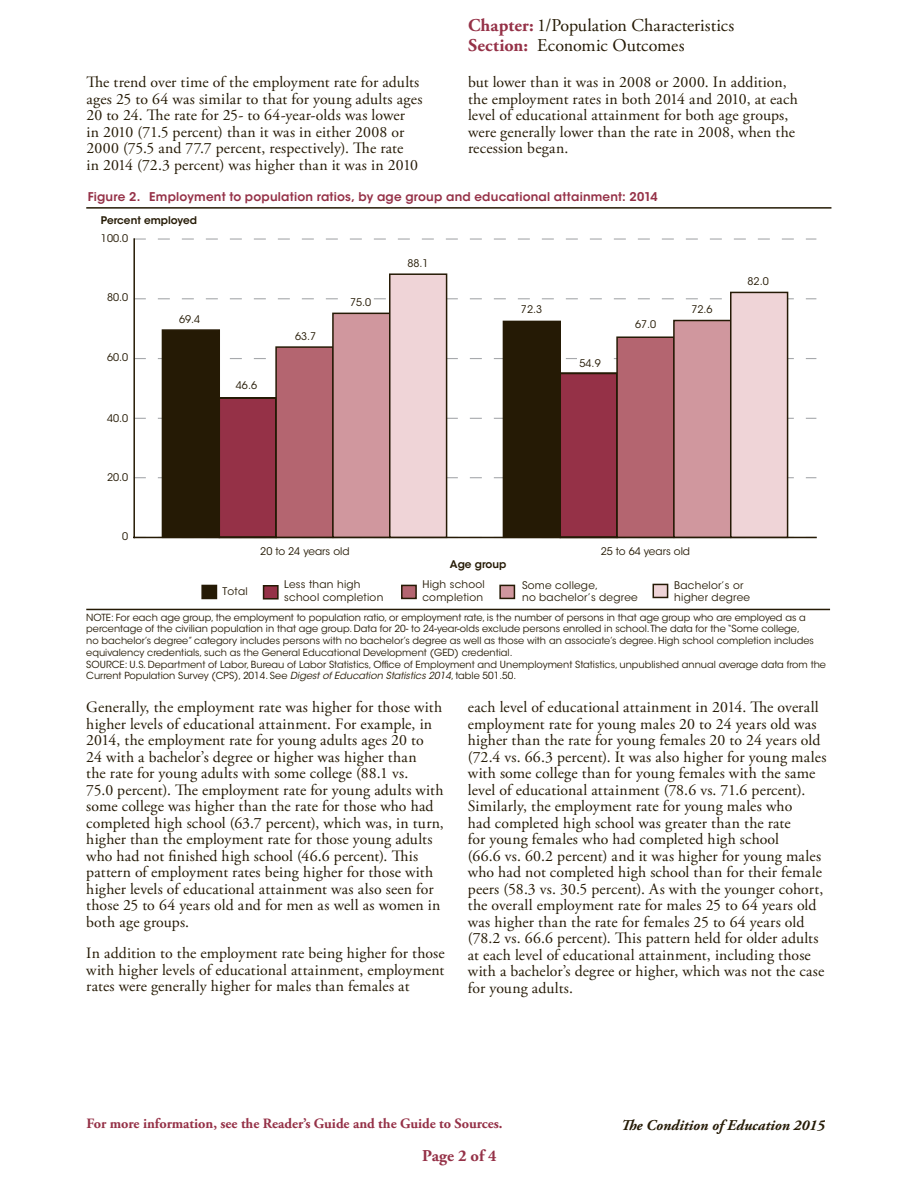
<style>
.page{position:relative;width:918px;height:1188px;background:#fff}
.page>*{position:absolute;margin:0;border:0;box-sizing:border-box;transform-origin:0 0}
.t1{font:18px/20.2px "Adobe Garamond Pro";color:#251a05}
.t2{font:700 16.5px "Adobe Garamond Pro";color:#953147}
.t3{font:15.75px/16.5px "Adobe Garamond Pro";letter-spacing:.01em;color:#251a05}
.t4{font:italic 700 15px "Adobe Garamond Pro";color:#251a05}
.t5{font:700 14.25px "Adobe Garamond Pro";color:#953147}
.t6{font:600 12px "ITC Avant Garde Std";letter-spacing:.015em;color:#953147}
.t7{font:10.5px/12.6px "ITC Avant Garde Std";letter-spacing:.02em;color:#251a05}
.t8{font:10.5px "ITC Avant Garde Std";color:#251a05}
.t9{font:600 10.5px "ITC Avant Garde Std";color:#251a05}
.t10{font:9.75px/11.7px "ITC Avant Garde Std";color:#251a05}
.s1{font-weight:700;color:#953147}
.s2{font-style:italic}
.s3{font-family:"Minion Pro"}
</style>
<div class="page">
<hr style="left:86px;top:207px;width:745px;height:2px;background:#251a05">
<hr style="left:86px;top:609px;width:744px;height:1px;background:#251a05">
<svg style="left:135px;top:238px;width:681px;height:2px"></svg>
<svg style="left:135px;top:298px;width:681px;height:1px"></svg>
<svg style="left:135px;top:358px;width:681px;height:1px"></svg>
<hr style="left:133px;top:537px;width:684px;height:1px;background:#251a05">
<hr style="left:133px;top:238px;width:2px;height:300px;background:#251a05">
<div style="left:201px;top:585px;width:16px;height:14px;background:#251a05"></div>
<div style="left:263px;top:585px;width:16px;height:15px;background:#953147;border:2px solid #251a05"></div>
<div style="left:401px;top:585px;width:16px;height:14px;background:#b46570;border:2px solid #251a05"></div>
<div style="left:499px;top:585px;width:16px;height:14px;background:#d0979e;border:2px solid #251a05"></div>
<div style="left:653px;top:584px;width:15px;height:14px;background:#efd4d7;border:2px solid #251a05"></div>
<div style="left:162px;top:329px;width:58px;height:209px;background:#251a05;border:2px solid #251a05"></div>
<div style="left:275px;top:346px;width:59px;height:192px;background:#b46570;border:2px solid #251a05"></div>
<div style="left:332px;top:313px;width:59px;height:225px;background:#d0979e;border:2px solid #251a05"></div>
<div style="left:389px;top:273px;width:58px;height:265px;background:#efd4d7;border:2px solid #251a05"></div>
<div style="left:503px;top:321px;width:58px;height:217px;background:#251a05"></div>
<svg style="left:134px;top:372px;width:682px;height:167px"></svg>
<div style="left:616px;top:336px;width:59px;height:202px;background:#b46570;border:2px solid #251a05"></div>
<div style="left:673px;top:320px;width:58px;height:218px;background:#d0979e;border:2px solid #251a05"></div>
<div style="left:730px;top:292px;width:58px;height:246px;background:#efd4d7;border:2px solid #251a05"></div>
<div style="left:349px;top:297px;width:23px;height:13px;background:#fff"></div>
<div style="left:577px;top:355px;width:27px;height:15px;background:#fff"></div>
<p class="t1" style="left:468px;top:16px;width:268px"><span class="s1">Chapter:</span> 1/Population Characteristics<br><span class="s1">Section:</span> Economic Outcomes</p>
<p class="t3" style="left:86px;top:74px;width:338px">The trend over time of the employment rate for adults ages 25 to 64 was similar to that for young adults ages 20 to 24. The rate for 25- to 64-year-olds was lower<br>in 2010 (71.5 percent) than it was in either 2008 or 2000 (75.5 and 77.7 percent, respectively). The rate<br>in 2014 (72.3 percent) was higher than it was in 2010</p>
<p class="t3" style="left:468px;top:75px;width:331px">but lower than it was in 2008 or 2000. In addition, the employment rates in both 2014 and 2010, at each level of educational attainment for both age groups, were generally lower than the rate in 2008, when the recession began.</p>
<h2 class="t6" style="left:88px;top:189px;width:572px">Figure 2. Employment to population ratios, by age group and educational attainment: 2014</h2>
<p class="t9" style="left:101px;top:214px;width:98px">Percent employed</p>
<p class="t7" style="left:101px;top:232px;width:29px">100.0</p>
<p class="t7" style="left:107px;top:292px;width:23px">80.0</p>
<p class="t7" style="left:107px;top:351px;width:23px">60.0</p>
<p class="t7" style="left:107px;top:412px;width:23px">40.0</p>
<p class="t7" style="left:107px;top:471px;width:23px">20.0</p>
<p class="t7" style="left:122px;top:530px;width:8px">0</p>
<p class="t7" style="left:179px;top:313px;width:23px">69.4</p>
<p class="t7" style="left:236px;top:379px;width:23px">46.6</p>
<p class="t7" style="left:295px;top:330px;width:23px">63.7</p>
<p class="t7" style="left:350px;top:296px;width:23px">75.0</p>
<p class="t7" style="left:407px;top:257px;width:23px">88.1</p>
<p class="t7" style="left:521px;top:304px;width:23px">72.3</p>
<p class="t7" style="left:580px;top:357px;width:23px">54.9</p>
<p class="t7" style="left:635px;top:318px;width:23px">67.0</p>
<p class="t7" style="left:691px;top:303px;width:23px">72.6</p>
<p class="t7" style="left:748px;top:275px;width:23px">82.0</p>
<p class="t8" style="left:260px;top:545px;width:91px">20 to 24 years old</p>
<p class="t9" style="left:450px;top:558px;width:58px">Age group</p>
<p class="t8" style="left:601px;top:545px;width:91px">25 to 64 years old</p>
<p class="t7" style="left:223px;top:585px;width:27px">Total</p>
<p class="t7" style="left:284px;top:578px;width:101px">Less than high school completion</p>
<p class="t7" style="left:422px;top:578px;width:64px">High school completion</p>
<p class="t7" style="left:674px;top:579px;width:77px">Bachelor’s or higher degree</p>
<p class="t7" style="left:522px;top:579px;width:117px">Some college,<br>no bachelor’s degree</p>
<p class="t10" style="left:86px;top:611px;width:741px">NOTE: For each age group, the employment to population ratio, or employment rate, is the number of persons in that age group who are employed as a percentage of the civilian population in that age group. Data for 20- to 24-year-olds exclude persons enrolled in school. The data for the “Some college,<br>no bachelor’s degree” category includes persons with no bachelor’s degree as well as those with an associate’s degree. High school completion includes equivalency credentials, such as the General Educational Development (GED) credential.<br>SOURCE: U.S. Department of Labor, Bureau of Labor Statistics, Office of Employment and Unemployment Statistics, unpublished annual average data from the Current Population Survey (CPS), 2014. See <span class="s2">Digest of Education Statistics 2014</span>, table 501.50.</p>
<p class="t3" style="left:86px;top:700px;width:359px">Generally, the employment rate was higher for those with higher levels of educational attainment. For example, in 2014, the employment rate for young adults ages 20 to<br>24 with a bachelor’s degree or higher was higher than<br>the rate for young adults with some college (88.1 vs.<br>75.0 percent). The employment rate for young adults with some college was higher than the rate for those who had completed high school (63.7 percent), which was, in turn, higher than the employment rate for those young adults who had not finished high school (46.6 percent). This pattern of employment rates being higher for those with higher levels of educational attainment was also seen for those 25 to 64 years old and for men as well as women in both age groups.</p>
<p class="t3" style="left:86px;top:946px;width:360px;text-align:justify">In addition to the employment rate being higher for those with higher levels of educational attainment, employment rates were generally higher for males than females at</p>
<p class="t3" style="left:468px;top:700px;width:360px">each level of educational attainment in 2014. The overall employment rate for young males 20 to 24 years old was higher than the rate for young females 20 to 24 years old (72.4 vs. 66.3 percent). It was also higher for young males with some college than for young females with the same level of educational attainment (78.6 vs. 71.6 percent).<br>Similarly, the employment rate for young males who<br>had completed high school was greater than the rate<br>for young females who had completed high school<br>(66.6 vs. 60.2 percent) and it was higher for young males who had not completed high school than for their female peers (58.3 vs. 30.5 percent). As with the younger cohort, the overall employment rate for males 25 to 64 years old was higher than the rate for females 25 to 64 years old (78.2 vs. 66.6 percent). This pattern held for older adults at each level of educational attainment, including those with a bachelor’s degree or higher, which was not the case for young adults.</p>
<p class="t5" style="left:86px;top:1115px;width:418px">For more information, see the Reader’s Guide and the Guide to Sources.</p>
<p class="t2" style="left:422px;top:1146px;width:76px">Page 2 of <span class="s3">4</span></p>
<p class="t4" style="left:621px;top:1116px;width:205px">The Condition of Education 2015</p>
</div>
